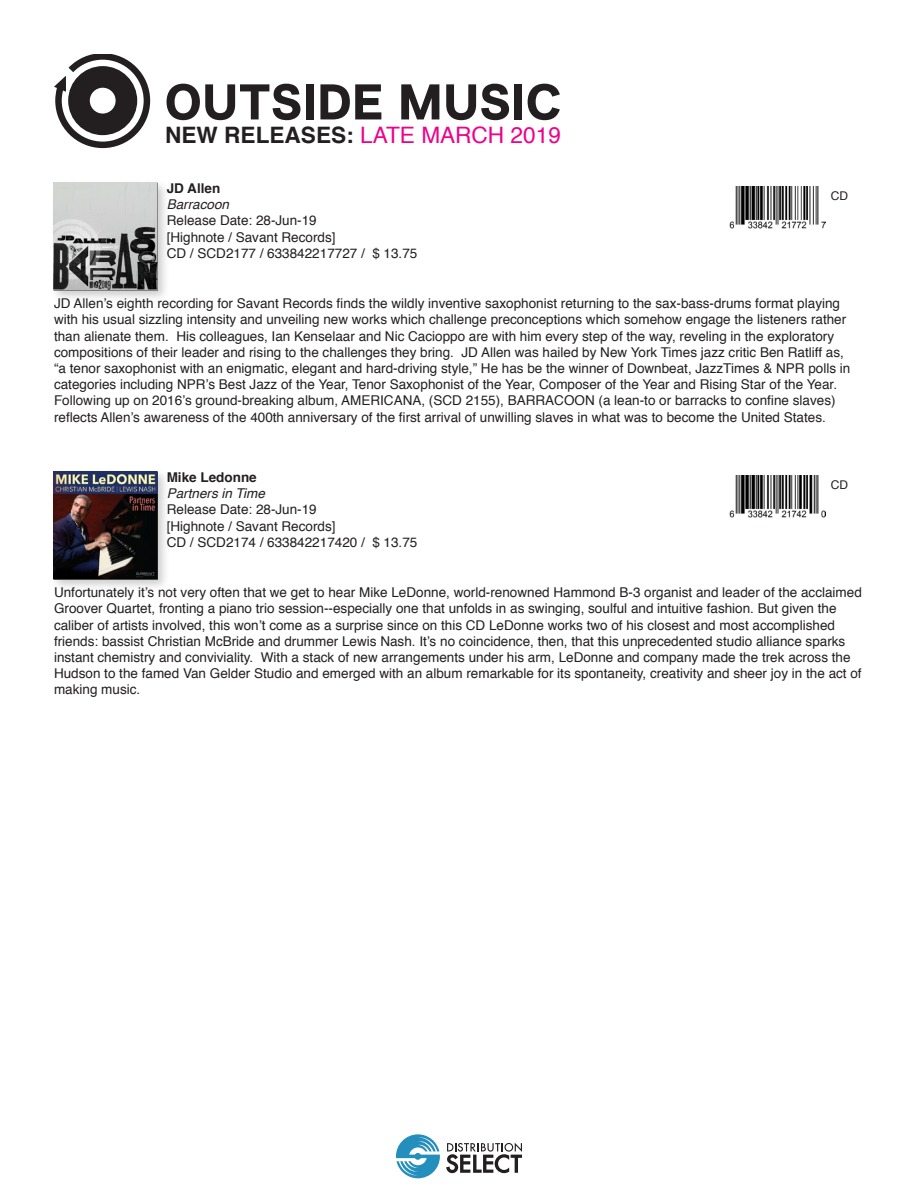
<style>
.page{position:relative;width:918px;height:1188px;background:#fff}
.page>*{position:absolute;margin:0;border:0;box-sizing:border-box;transform-origin:0 0}
.t1{font:22.65px "Helvetica";color:#ed028c}
.t2{font:13.5px/16.2px "Helvetica";color:#231f20}
.t3{font:italic 13.5px "Helvetica";color:#231f20}
.t4{font:700 13.5px "Helvetica";color:#231f20}
.t5{font:12px "Helvetica";color:#231f20}
.s1{font-weight:700;color:#231f20}
</style>
<div class="page">
<svg style="left:54px;top:55px;width:96px;height:93px"></svg>
<svg style="left:167px;top:84px;width:133px;height:36px"></svg>
<div style="left:306px;top:84px;width:8px;height:35px;background:#231f20"></div>
<svg style="left:320px;top:84px;width:61px;height:35px"></svg>
<svg style="left:401px;top:84px;width:38px;height:35px"></svg>
<svg style="left:446px;top:84px;width:63px;height:36px"></svg>
<div style="left:514px;top:84px;width:8px;height:35px;background:#231f20"></div>
<svg style="left:528px;top:84px;width:32px;height:36px"></svg>
<svg style="left:446px;top:1143px;width:76px;height:30px"></svg>
<svg style="left:396px;top:1134px;width:44px;height:44px"></svg>
<img style="left:729px;top:187px;width:96px;height:42px">
<div style="left:50px;top:179px;width:119px;height:123px;background:#231f20;opacity:.23"></div>
<img style="left:54px;top:183px;width:103px;height:107px">
<img style="left:729px;top:476px;width:96px;height:42px">
<div style="left:50px;top:468px;width:119px;height:124px;background:#231f20;opacity:.23"></div>
<img style="left:54px;top:472px;width:103px;height:107px">
<h1 class="t1" style="left:165px;top:118px;width:397px"><span class="s1">NEW RELEASES:</span> LATE MARCH 2019</h1>
<p class="t4" style="left:167px;top:177px;width:55px">JD Allen</p>
<p class="t3" style="left:167px;top:194px;width:64px">Barracoon</p>
<p class="t2" style="left:167px;top:213px;width:152px">Release Date: 28-Jun-19</p>
<p class="t2" style="left:167px;top:229px;width:170px">[Highnote / Savant Records]</p>
<p class="t2" style="left:167px;top:245px;width:252px">CD / SCD2177 / 633842217727 / $ 13.75</p>
<p class="t5" style="left:831px;top:187px;width:19px">CD</p>
<p class="t2" style="left:54px;top:296px;width:798px">JD Allen’s eighth recording for Savant Records finds the wildly inventive saxophonist returning to the sax-bass-drums format playing with his usual sizzling intensity and unveiling new works which challenge preconceptions which somehow engage the listeners rather than alienate them. His colleagues, Ian Kenselaar and Nic Cacioppo are with him every step of the way, reveling in the exploratory compositions of their leader and rising to the challenges they bring. JD Allen was hailed by New York Times jazz critic Ben Ratliff as, “a tenor saxophonist with an enigmatic, elegant and hard-driving style,” He has be the winner of Downbeat, JazzTimes &amp; NPR polls in categories including NPR’s Best Jazz of the Year, Tenor Saxophonist of the Year, Composer of the Year and Rising Star of the Year.<br>Following up on 2016’s ground-breaking album, AMERICANA, (SCD 2155), BARRACOON (a lean-to or barracks to confine slaves) reflects Allen’s awareness of the 400th anniversary of the first arrival of unwilling slaves in what was to become the United States.</p>
<p class="t4" style="left:167px;top:466px;width:92px">Mike Ledonne</p>
<p class="t3" style="left:167px;top:483px;width:100px">Partners in Time</p>
<p class="t2" style="left:167px;top:502px;width:152px">Release Date: 28-Jun-19</p>
<p class="t2" style="left:167px;top:518px;width:170px">[Highnote / Savant Records]</p>
<p class="t2" style="left:167px;top:534px;width:252px">CD / SCD2174 / 633842217420 / $ 13.75</p>
<p class="t5" style="left:831px;top:476px;width:19px">CD</p>
<p class="t2" style="left:54px;top:585px;width:809px">Unfortunately it’s not very often that we get to hear Mike LeDonne, world-renowned Hammond B-3 organist and leader of the acclaimed Groover Quartet, fronting a piano trio session--especially one that unfolds in as swinging, soulful and intuitive fashion. But given the caliber of artists involved, this won’t come as a surprise since on this CD LeDonne works two of his closest and most accomplished friends: bassist Christian McBride and drummer Lewis Nash. It’s no coincidence, then, that this unprecedented studio alliance sparks instant chemistry and conviviality. With a stack of new arrangements under his arm, LeDonne and company made the trek across the Hudson to the famed Van Gelder Studio and emerged with an album remarkable for its spontaneity, creativity and sheer joy in the act of making music.</p>
</div>
